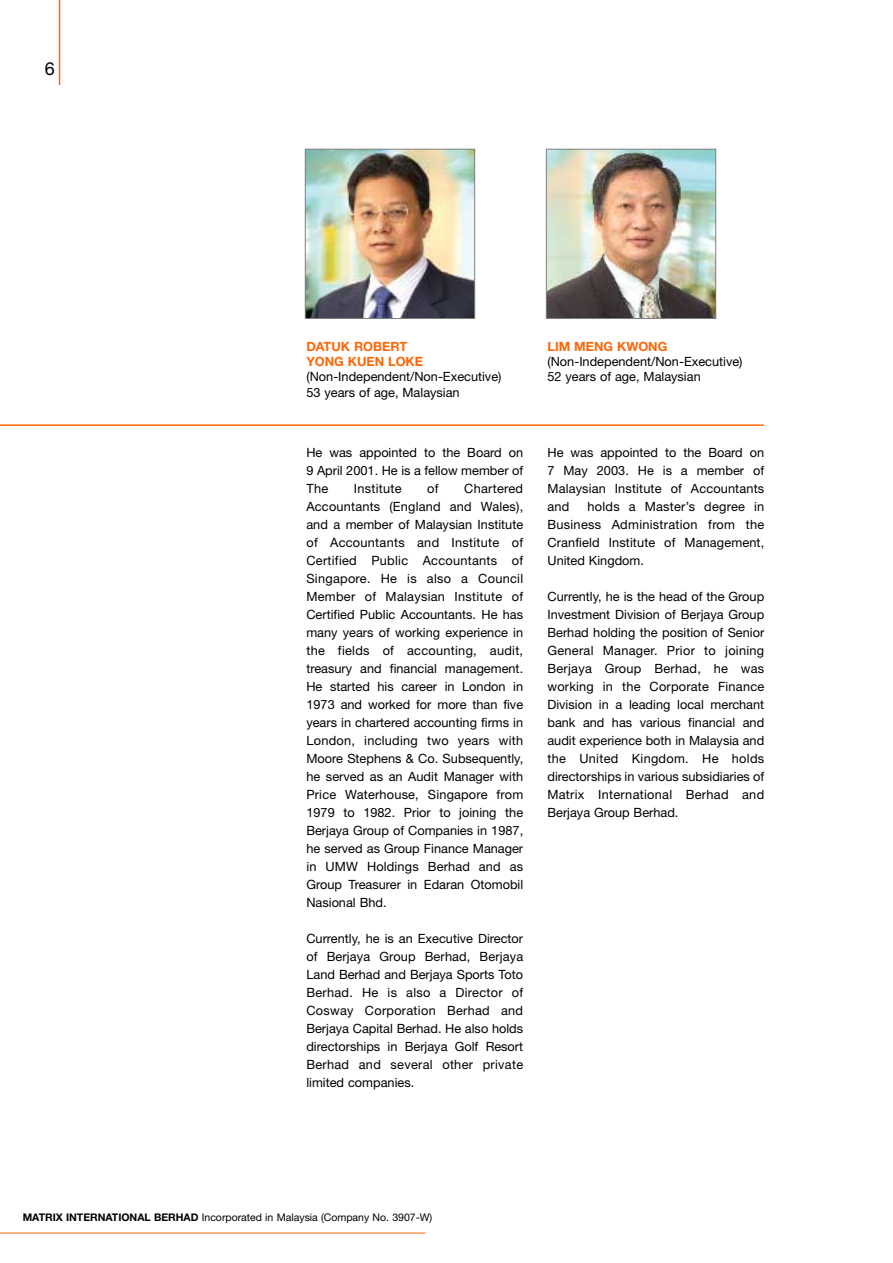
<style>
.page{position:relative;width:893px;height:1263px;background:#fff}
.page>*{position:absolute;margin:0;border:0;box-sizing:border-box;transform-origin:0 0}
.t1{font:18px "Helvetica Neue";color:#000}
.t2{font:12.75px/18px "Helvetica Neue";color:#000;text-align:justify}
.t3{font:700 12.75px/15.3px "Helvetica Neue";color:#ff6609}
.t4{font:12.75px "Helvetica Neue";letter-spacing:.02em;color:#000}
.t5{font:10.5px "Helvetica Neue";color:#000}
.s1{font-weight:700}
</style>
<div class="page">
<hr style="left:0;top:1233px;width:425px;height:1px;background:#ff6609">
<hr style="left:59px;top:0;width:1px;height:85px;background:#ff6609">
<img style="left:307px;top:151px;width:166px;height:166px">
<div style="left:305px;top:149px;width:170px;height:170px;border:1px solid #808080"></div>
<img style="left:548px;top:151px;width:166px;height:166px">
<div style="left:546px;top:149px;width:170px;height:170px;border:1px solid #808080"></div>
<hr style="left:0;top:424px;width:763px;height:2px;background:#ff6609">
<h1 class="t1" style="left:45px;top:62px;width:12px">6</h1>
<p class="t3" style="left:306px;top:340px;width:118px">DATUK ROBERT<br>YONG KUEN LOKE</p>
<p class="t2" style="left:306px;top:370px;width:197px;line-height:15.3px">(Non-Independent/Non-Executive)<br>53 years of age, Malaysian</p>
<p class="t2" style="left:306px;top:445px;width:218px">He was appointed to the Board on 9 April 2001. He is a fellow member of The</p>
<p class="t2" style="left:306px;top:481px;width:218px;text-indent:158px">Chartered Accountants (England and Wales), and a member of Malaysian Institute of Accountants and Institute of Certified Public Accountants of Singapore. He is also a Council Member of Malaysian Institute of Certified Public Accountants. He has many years of working experience in the fields of accounting, audit, treasury and financial management.<br>He started his career in London in 1973 and worked for more than five years in chartered accounting firms in London, including two years with Moore Stephens &amp; Co. Subsequently, he served as an Audit Manager with Price Waterhouse, Singapore from 1979 to 1982. Prior to joining the Berjaya Group of Companies in 1987, he served as Group Finance Manager in UMW Holdings Berhad and as Group Treasurer in Edaran Otomobil Nasional Bhd.</p>
<p class="t2" style="left:306px;top:931px;width:218px">Currently, he is an Executive Director of Berjaya Group Berhad, Berjaya Land Berhad and Berjaya Sports Toto Berhad. He is also a Director of Cosway Corporation Berhad and Berjaya Capital Berhad. He also holds directorships in Berjaya Golf Resort Berhad and several other private limited companies.</p>
<p class="t4" style="left:354px;top:484px;width:49px">Institute</p>
<p class="t2" style="left:427px;top:481px;width:13px">of</p>
<p class="t3" style="left:547px;top:340px;width:121px">LIM MENG KWONG</p>
<p class="t2" style="left:547px;top:355px;width:197px;line-height:15.3px">(Non-Independent/Non-Executive)<br>52 years of age, Malaysian</p>
<p class="t2" style="left:547px;top:445px;width:218px">He was appointed to the Board on 7 May 2003. He is a member of Malaysian Institute of Accountants and</p>
<p class="t2" style="left:547px;top:499px;width:218px;text-indent:40px">holds a Master’s degree in Business Administration from the Cranfield Institute of Management, United Kingdom.</p>
<p class="t2" style="left:547px;top:589px;width:218px">Currently, he is the head of the Group Investment Division of Berjaya Group Berhad holding the position of Senior General Manager. Prior to joining Berjaya Group Berhad, he was working in the Corporate Finance Division in a leading local merchant bank and has various financial and audit experience both in Malaysia and the United Kingdom. He holds directorships in various subsidiaries of Matrix International Berhad and Berjaya Group Berhad.</p>
<p class="t5" style="left:23px;top:1213px;width:411px"><span class="s1">MATRIX INTERNATIONAL BERHAD</span> Incorporated in Malaysia (Company No. 3907-W)</p>
</div>
